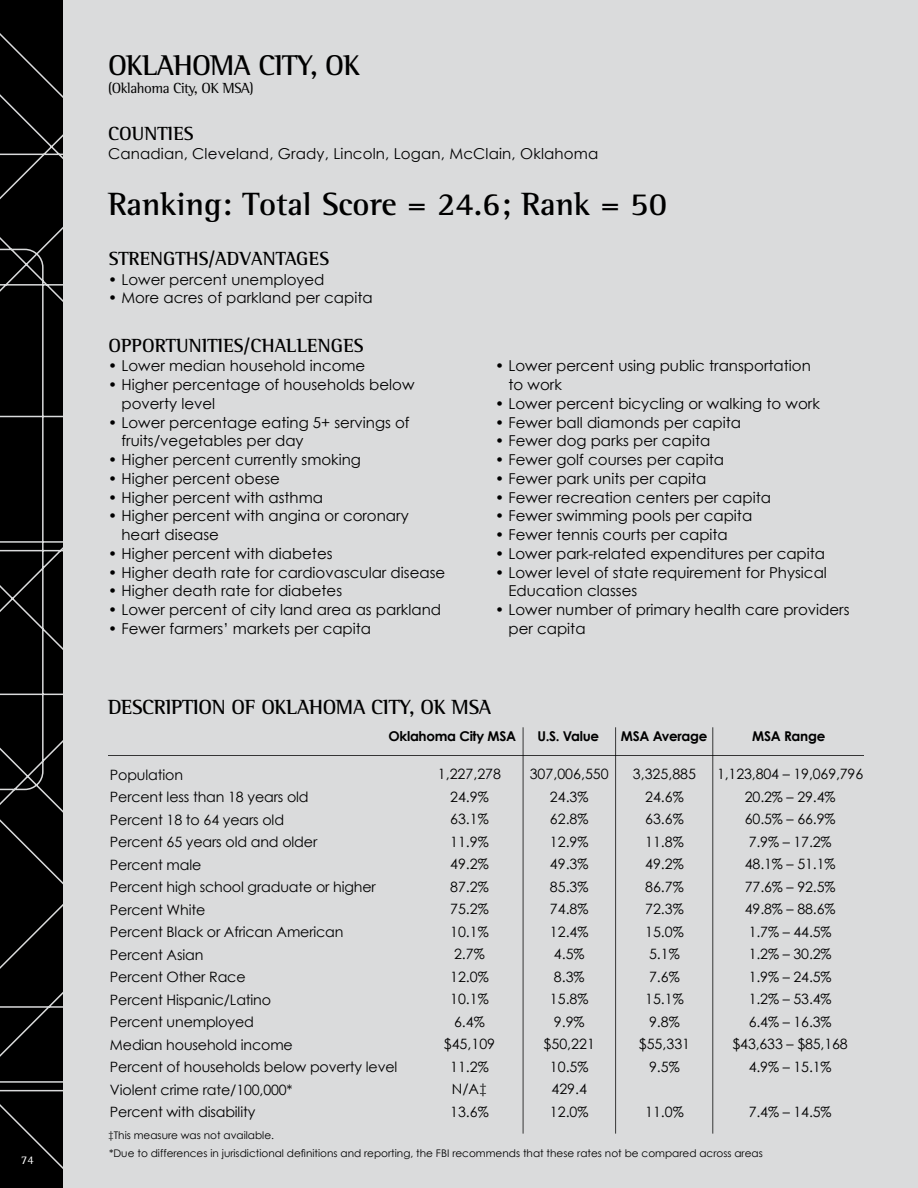
<style>
.page{position:relative;width:918px;height:1188px;background:#fff}
.page>*{position:absolute;margin:0;border:0;box-sizing:border-box;transform-origin:0 0}
.t1{font:700 33px "Rotis Semi Serif";color:#000}
.t2{font:700 29.25px "Rotis Semi Serif";letter-spacing:-.03em;color:#000}
.t3{font:700 21px "Rotis Semi Serif";letter-spacing:-.02em;color:#000}
.t4{font:700 19.5px "Rotis Semi Serif";color:#000}
.t5{font:15px/18.8px "Century Gothic";color:#000}
.t6{font:15px "Rotis Semi Serif";letter-spacing:-.03em;color:#000}
.t7{font:14.25px/22.5px "Century Gothic";letter-spacing:-.01em;color:#000;text-align:center}
.t8{font:700 13.5px "Century Gothic";letter-spacing:-.02em;color:#000}
.t9{font:12px "Rotis Semi Serif";color:#fff}
.t10{font:10.5px "Century Gothic";color:#000}
</style>
<div class="page">
<div style="left:33px;top:0;width:885px;height:1188px;background:#dadbdc"></div>
<hr style="left:108px;top:755px;width:756px;height:1px;background:#000">
<div style="left:0;top:0;width:63px;height:1188px;background:#000"></div>
<hr style="left:522px;top:727px;width:2px;height:407px;background:#000">
<hr style="left:615px;top:727px;width:1px;height:407px;background:#000">
<hr style="left:712px;top:727px;width:1px;height:407px;background:#000">
<p class="t9" style="left:21px;top:1153px;width:14px">74</p>
<h2 class="t2" style="left:108px;top:47px;width:254px">OKLAHOMA CITY, OK</h2>
<p class="t6" style="left:108px;top:79px;width:147px">(Oklahoma City, OK MSA)</p>
<h3 class="t4" style="left:108px;top:121px;width:85px">COUNTIES</h3>
<p class="t5" style="left:108px;top:144px;width:492px">Canadian, Cleveland, Grady, Lincoln, Logan, McClain, Oklahoma</p>
<h1 class="t1" style="left:108px;top:184px;width:561px">RANKING: TOTAL SCORE = 24.6; RANK = 50</h1>
<h3 class="t4" style="left:109px;top:247px;width:220px">STRENGTHS/ADVANTAG ES</h3>
<p class="t5" style="left:108px;top:270px;width:218px">• Lower percent unemployed</p>
<p class="t5" style="left:108px;top:288px;width:266px">• More acres of parkland per capita</p>
<h3 class="t4" style="left:108px;top:334px;width:255px">OPPORTUNITIES/CHALLENGES</h3>
<p class="t5" style="left:108px;top:356px;width:259px">• Lower median household income</p>
<p class="t5" style="left:122px;top:375px;width:295px;text-indent:-14px">• Higher percentage of households below poverty level</p>
<p class="t5" style="left:122px;top:413px;width:290px;text-indent:-14px">• Lower percentage eating 5+ servings of fruits/vegetables per day</p>
<p class="t5" style="left:108px;top:450px;width:255px">• Higher percent currently smoking</p>
<p class="t5" style="left:108px;top:469px;width:174px">• Higher percent obese</p>
<p class="t5" style="left:108px;top:488px;width:217px">• Higher percent with asthma</p>
<p class="t5" style="left:122px;top:506px;width:289px;text-indent:-14px">• Higher percent with angina or coronary heart disease</p>
<p class="t5" style="left:108px;top:544px;width:226px">• Higher percent with diabetes</p>
<p class="t5" style="left:108px;top:563px;width:339px">• Higher death rate for cardiovascular disease</p>
<p class="t5" style="left:108px;top:581px;width:236px">• Higher death rate for diabetes</p>
<p class="t5" style="left:108px;top:600px;width:335px">• Lower percent of city land area as parkland</p>
<p class="t5" style="left:108px;top:619px;width:265px">• Fewer farmers’ markets per capita</p>
<p class="t5" style="left:508px;top:356px;width:304px;text-indent:-14px">• Lower percent using public transportation to work</p>
<p class="t5" style="left:495px;top:394px;width:326px">• Lower percent bicycling or walking to work</p>
<p class="t5" style="left:495px;top:413px;width:248px">• Fewer ball diamonds per capita</p>
<p class="t5" style="left:495px;top:431px;width:217px">• Fewer dog parks per capita</p>
<p class="t5" style="left:495px;top:450px;width:231px">• Fewer golf courses per capita</p>
<p class="t5" style="left:495px;top:469px;width:213px">• Fewer park units per capita</p>
<p class="t5" style="left:495px;top:488px;width:278px">• Fewer recreation centers per capita</p>
<p class="t5" style="left:495px;top:506px;width:259px">• Fewer swimming pools per capita</p>
<p class="t5" style="left:495px;top:525px;width:234px">• Fewer tennis courts per capita</p>
<p class="t5" style="left:495px;top:544px;width:332px">• Lower park-related expenditures per capita</p>
<p class="t5" style="left:508px;top:563px;width:320px;text-indent:-14px">• Lower level of state requirement for Physical<br>Education classes</p>
<p class="t5" style="left:508px;top:600px;width:343px;text-indent:-14px">• Lower number of primary health care providers per capita</p>
<h3 class="t3" style="left:108px;top:694px;width:167px">DESCRIPTION OF OKLA</h3>
<h3 class="t3" style="left:309px;top:694px;width:184px">HOMA CITY, OK MSA</h3>
<p class="t8" style="left:388px;top:727px;width:129px">Oklahoma City MSA</p>
<p class="t8" style="left:537px;top:727px;width:63px">U.S. Value</p>
<p class="t7" style="left:530px;top:763px;width:80px">307,006,550<br>24.3%<br>62.8%<br>12.9%<br>49.3%<br>85.3%<br>74.8%<br>12.4%<br>4.5%<br>8.3%<br>15.8%<br>9.9% $50,221<br>10.5%<br>429.4<br>12.0%</p>
<p class="t8" style="left:621px;top:727px;width:88px">MSA Average</p>
<p class="t7" style="left:633px;top:763px;width:65px">3,325,885<br>24.6%<br>63.6%<br>11.8%<br>49.2%<br>86.7%<br>72.3%<br>15.0%<br>5.1%<br>7.6%<br>15.1%<br>9.8% $55,331<br>9.5%</p>
<p class="t7" style="left:645px;top:1100px;width:40px">11.0%</p>
<p class="t8" style="left:752px;top:727px;width:75px">MSA Range</p>
<p class="t7" style="left:717px;top:763px;width:148px">1,123,804 – 19,069,796<br>20.2% – 29.4%<br>60.5% – 66.9%<br>7.9% – 17.2%<br>48.1% – 51.1%<br>77.6% – 92.5%<br>49.8% – 88.6%<br>1.7% – 44.5%<br>1.2% – 30.2%<br>1.9% – 24.5%<br>1.2% – 53.4%<br>6.4% – 16.3%<br>$43,633 – $85,168<br>4.9% – 15.1%</p>
<p class="t7" style="left:749px;top:1100px;width:84px">7.4% – 14.5%</p>
<p class="t7" style="left:438px;top:763px;width:65px">1,227,278<br>24.9%<br>63.1%<br>11.9%<br>49.2%<br>87.2%<br>75.2%<br>10.1%<br>2.7%<br>12.0%<br>10.1%<br>6.4% $45,109<br>11.2%<br>N/A‡<br>13.6%</p>
<p class="t7" style="left:110px;top:763px;width:289px;text-align:left">Population<br>Percent less than 18 years old<br>Percent 18 to 64 years old<br>Percent 65 years old and older<br>Percent male<br>Percent high school graduate or higher<br>Percent White<br>Percent Black or African American<br>Percent Asian<br>Percent Other Race<br>Percent Hispanic/Latino<br>Percent unemployed<br>Median household income<br>Percent of households below poverty level<br>Violent crime rate/100,000*<br>Percent with disability</p>
<p class="t10" style="left:109px;top:1147px;width:655px">*Due to differences in jurisdictional definitions and reporting, the FBI recommends that these rates not be compared across areas</p>
<p class="t10" style="left:108px;top:1129px;width:168px">‡This measure was not available.</p>
</div>
